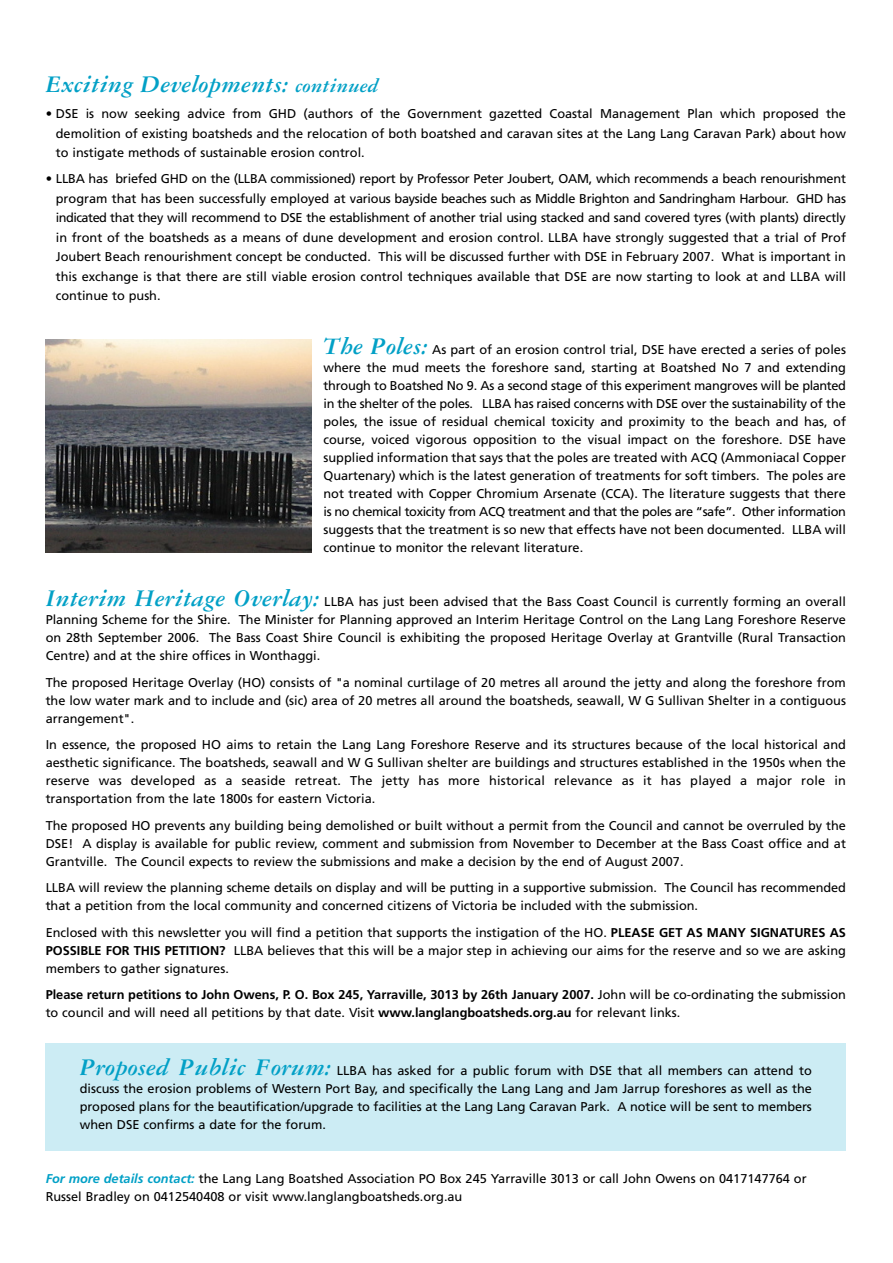
<style>
.page{position:relative;width:893px;height:1263px;background:#fff}
.page>*{position:absolute;margin:0;border:0;box-sizing:border-box;transform-origin:0 0}
.t1{font:italic 700 25.5px "Garamond Three";color:#02a0c6}
.t2{font:12.75px/18px "Frutiger";color:#000;text-align:justify}
.t3{font:700 12.75px/18px "Frutiger";color:#000}
.s1{font-size:21px}
.s2{font-family:"Garamond Three";font-weight:700;font-style:italic;font-size:25.5px;color:#02a0c6}
.s3{font-weight:700}
.s4{font-weight:400}
.s5{font-weight:700;font-style:italic;color:#02a0c6}
</style>
<div class="page">
<div style="left:45px;top:1043px;width:801px;height:107px;background:#ccecf4"></div>
<img style="left:45px;top:339px;width:266px;height:214px">
<h1 class="t1" style="left:46px;top:76px;width:334px">Exciting Developments: <span class="s1">continued</span></h1>
<p class="t2" style="left:56px;top:105px;width:791px;line-height:19.5px;text-indent:-10px">• DSE is now seeking advice from GHD (authors of the Government gazetted Coastal Management Plan which proposed the demolition of existing boatsheds and the relocation of both boatshed and caravan sites at the Lang Lang Caravan Park) about how to instigate methods of sustainable erosion control.</p>
<p class="t2" style="left:56px;top:170px;width:791px;line-height:19.5px;text-indent:-10px">• LLBA has briefed GHD on the (LLBA commissioned) report by Professor Peter Joubert, OAM, which recommends a beach renourishment program that has been successfully employed at various bayside beaches such as Middle Brighton and Sandringham Harbour. GHD has indicated that they will recommend to DSE the establishment of another trial using stacked and sand covered tyres (with plants) directly in front of the boatsheds as a means of dune development and erosion control. LLBA have strongly suggested that a trial of Prof Joubert Beach renourishment concept be conducted. This will be discussed further with DSE in February 2007. What is important in this exchange is that there are still viable erosion control techniques available that DSE are now starting to look at and LLBA will continue to push.</p>
<p class="t2" style="left:323px;top:342px;width:524px"><span class="s2">The Poles:</span> As part of an erosion control trial, DSE have erected a series of poles where the mud meets the foreshore sand, starting at Boatshed No 7 and extending through to Boatshed No 9. As a second stage of this experiment mangroves will be planted in the shelter of the poles. LLBA has raised concerns with DSE over the sustainability of the poles, the issue of residual chemical toxicity and proximity to the beach and has, of course, voiced vigorous opposition to the visual impact on the foreshore. DSE have supplied information that says that the poles are treated with ACQ (Ammoniacal Copper Quartenary) which is the latest generation of treatments for soft timbers. The poles are not treated with Copper Chromium Arsenate (CCA). The literature suggests that there is no chemical toxicity from ACQ treatment and that the poles are “safe”. Other information suggests that the treatment is so new that effects have not been documented. LLBA will continue to monitor the relevant literature.</p>
<p class="t2" style="left:46px;top:594px;width:801px"><span class="s2">Interim Heritage Overlay:</span> LLBA has just been advised that the Bass Coast Council is currently forming an overall Planning Scheme for the Shire. The Minister for Planning approved an Interim Heritage Control on the Lang Lang Foreshore Reserve on 28th September 2006. The Bass Coast Shire Council is exhibiting the proposed Heritage Overlay at Grantville (Rural Transaction Centre) and at the shire offices in Wonthaggi.</p>
<p class="t2" style="left:46px;top:674px;width:801px">The proposed Heritage Overlay (HO) consists of "a nominal curtilage of 20 metres all around the jetty and along the foreshore from the low water mark and to include and (sic) area of 20 metres all around the boatsheds, seawall, W G Sullivan Shelter in a contiguous arrangement".</p>
<p class="t2" style="left:46px;top:737px;width:801px">In essence, the proposed HO aims to retain the Lang Lang Foreshore Reserve and its structures because of the local historical and aesthetic significance. The boatsheds, seawall and W G Sullivan shelter are buildings and structures established in the 1950s when the reserve was developed as a seaside retreat. The jetty has more historical relevance as it has played a major role in transportation from the late 1800s for eastern Victoria.</p>
<p class="t2" style="left:46px;top:817px;width:801px">The proposed HO prevents any building being demolished or built without a permit from the Council and cannot be overruled by the DSE! A display is available for public review, comment and submission from November to December at the Bass Coast office and at Grantville. The Council expects to review the submissions and make a decision by the end of August 2007.</p>
<p class="t2" style="left:46px;top:880px;width:801px">LLBA will review the planning scheme details on display and will be putting in a supportive submission. The Council has recommended that a petition from the local community and concerned citizens of Victoria be included with the submission.</p>
<p class="t2" style="left:46px;top:924px;width:801px">Enclosed with this newsletter you will find a petition that supports the instigation of the HO. <span class="s3">PLEASE GET AS MANY SIGNATURES AS POSSIBLE FOR THIS PETITION?</span> LLBA believes that this will be a major step in achieving our aims for the reserve and so we are asking members to gather signatures.</p>
<p class="t3" style="left:46px;top:987px;width:801px">Please return petitions to John Owens, P. O. Box 245, Yarraville, 3013 by 26th January 2007. <span class="s4">John will be co-ordinating the submission to council and will need all petitions by that date. Visit</span> www.langlangboatsheds.org.au <span class="s4">for relevant links.</span></p>
<p class="t2" style="left:80px;top:1063px;width:733px"><span class="s2">Proposed Public Forum:</span> LLBA has asked for a public forum with DSE that all members can attend to discuss the erosion problems of Western Port Bay, and specifically the Lang Lang and Jam Jarrup foreshores as well as the proposed plans for the beautification/upgrade to facilities at the Lang Lang Caravan Park. A notice will be sent to members when DSE confirms a date for the forum.</p>
<p class="t2" style="left:46px;top:1170px;width:762px"><span class="s5">For more details contact:</span> the Lang Lang Boatshed Association PO Box 245 Yarraville 3013 or call John Owens on 0417147764 or<br>Russel Bradley on 0412540408 or visit www.langlangboatsheds.org.au</p>
</div>
